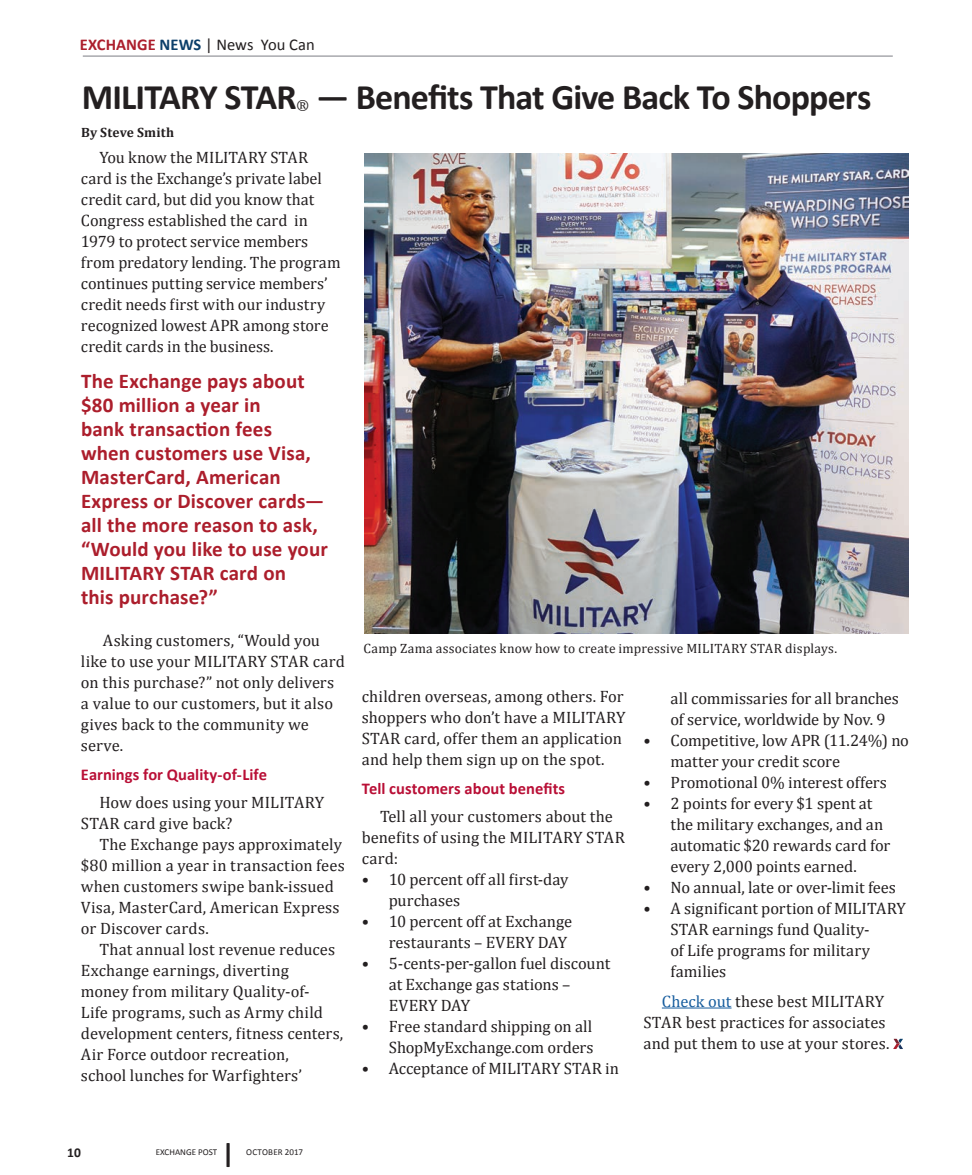
<style>
.page{position:relative;width:972px;height:1175px;background:#fff}
.page>*{position:absolute;margin:0;border:0;box-sizing:border-box;transform-origin:0 0}
.t1{font:700 36px "Calibri";letter-spacing:-.025em;color:#231f20}
.t2{font:700 27px "Calibri";color:#231f20}
.t3{font:700 21px/24px "Calibri";letter-spacing:.01em;color:#ac1e2c}
.t4{font:16.5px/21px "Cambria";color:#231f20}
.t5{font:700 16.5px "Calibri";letter-spacing:.005em;color:#b90f36}
.t6{font:16.5px "Calibri";color:#231f20}
.t7{font:14.85px "Cambria";color:#231f20}
.t8{font:13.5px "Cambria";letter-spacing:.015em;color:#231f20}
.t9{font:700 13.5px "Cambria";letter-spacing:.015em;color:#231f20}
.t10{font:700 13.5px "Calibri";color:#231f20}
.t11{font:9px "Calibri";color:#231f20}
.s1{font-weight:700;color:#ac1e2c}
.s2{font-weight:700;color:#0c3f6a}
.s3{color:#175d9e}
</style>
<div class="page">
<hr style="left:83px;top:55px;width:810px;height:2px;background:#a8a9ad">
<img style="left:364px;top:153px;width:545px;height:480px">
<hr style="left:662px;top:1007px;width:70px;height:1px;background:#175d9e">
<svg style="left:893px;top:1038px;width:10px;height:11px"></svg>
<p class="t6" style="left:80px;top:34px;width:236px"><span class="s1">EXCHANGE</span> <span class="s2">NEWS</span> | News You Can</p>
<h1 class="t1" style="left:82px;top:75px;width:216px">MILITARY STAR</h1>
<p class="t7" style="left:296px;top:97px;width:14px">®</p>
<p class="t9" style="left:81px;top:122px;width:95px">By Steve Smith</p>
<h1 class="t1" style="left:317px;top:75px;width:557px">— Benefits That Give Back To Shoppers</h1>
<p class="t4" style="left:81px;top:146px;width:261px;text-indent:18px">You know the MILITARY STAR card is the Exchange’s private label credit card, but did you know that Congress established the card in 1979 to protect service members from predatory lending. The program continues putting service members’ credit needs first with our industry recognized lowest APR among store credit cards in the business.</p>
<p class="t3" style="left:81px;top:368px;width:248px">The Exchange pays about $80 million a year in<br>bank transaction fees<br>when customers use Visa,<br>MasterCard, American<br>Express or Discover cards— all the more reason to ask, “Would you like to use your<br>MILITARY STAR card on<br>this purchase?”</p>
<p class="t4" style="left:81px;top:629px;width:266px;text-indent:22px">Asking customers, “Would you like to use your MILITARY STAR card on this purchase?” not only delivers a value to our customers, but it also gives back to the community we serve.</p>
<p class="t5" style="left:81px;top:763px;width:188px">Earnings for Quality-of-Life</p>
<p class="t4" style="left:81px;top:792px;width:245px;text-indent:18px">How does using your MILITARY<br>STAR card give back?</p>
<p class="t4" style="left:81px;top:834px;width:265px;text-indent:18px">The Exchange pays approximately $80 million a year in transaction fees when customers swipe bank-issued<br>Visa, MasterCard, American Express or Discover cards.</p>
<p class="t4" style="left:81px;top:939px;width:264px;text-indent:18px">That annual lost revenue reduces Exchange earnings, diverting<br>money from military Quality-of-<br>Life programs, such as Army child development centers, fitness centers, Air Force outdoor recreation,<br>school lunches for Warfighters’</p>
<p class="t8" style="left:364px;top:640px;width:475px">Camp Zama associates know how to create impressive MILITARY STAR displays.</p>
<p class="t4" style="left:362px;top:686px;width:265px">children overseas, among others. For shoppers who don’t have a MILITARY STAR card, offer them an application and help them sign up on the spot.</p>
<p class="t5" style="left:362px;top:778px;width:205px">Tell customers about benefits</p>
<p class="t4" style="left:362px;top:806px;width:265px;text-indent:18px">Tell all your customers about the benefits of using the MILITARY STAR card:</p>
<p class="t4" style="left:389px;top:869px;width:181px;text-indent:-27px">• 10 percent off all first-day purchases</p>
<p class="t4" style="left:362px;top:911px;width:212px;text-align:right">• 10 percent off at Exchange restaurants – EVERY DAY</p>
<p class="t4" style="left:389px;top:953px;width:223px;text-indent:-27px">• 5-cents-per-gallon fuel discount at Exchange gas stations –<br>EVERY DAY</p>
<p class="t4" style="left:362px;top:1016px;width:233px;text-align:right">• Free standard shipping on all<br>ShopMyExchange.com orders</p>
<p class="t4" style="left:362px;top:1058px;width:259px">• Acceptance of MILITARY STAR in</p>
<p class="t4" style="left:670px;top:687px;width:230px">all commissaries for all branches of service, worldwide by Nov. 9</p>
<p class="t4" style="left:670px;top:729px;width:240px;text-indent:-27px">• Competitive, low APR (11.24%) no matter your credit score</p>
<p class="t4" style="left:644px;top:771px;width:245px">• Promotional 0% interest offers</p>
<p class="t4" style="left:670px;top:792px;width:221px;text-indent:-27px">• 2 points for every $1 spent at the military exchanges, and an automatic $20 rewards card for every 2,000 points earned.</p>
<p class="t4" style="left:644px;top:876px;width:254px">• No annual, late or over-limit fees</p>
<p class="t4" style="left:670px;top:897px;width:237px;text-indent:-27px">• A significant portion of MILITARY<br>STAR earnings fund Quality-<br>of Life programs for military families</p>
<p class="t4" style="left:643px;top:990px;width:248px;text-indent:18px"><span class="s3">Check out</span> these best MILITARY<br>STAR best practices for associates and put them to use at your stores.</p>
<h2 class="t2" style="left:222px;top:1136px;width:14px">|</h2>
<p class="t10" style="left:67px;top:1144px;width:15px">10</p>
<p class="t11" style="left:156px;top:1146px;width:63px">EXCHANGE POST</p>
<p class="t11" style="left:246px;top:1146px;width:58px">OCTOBER 2017</p>
</div>
